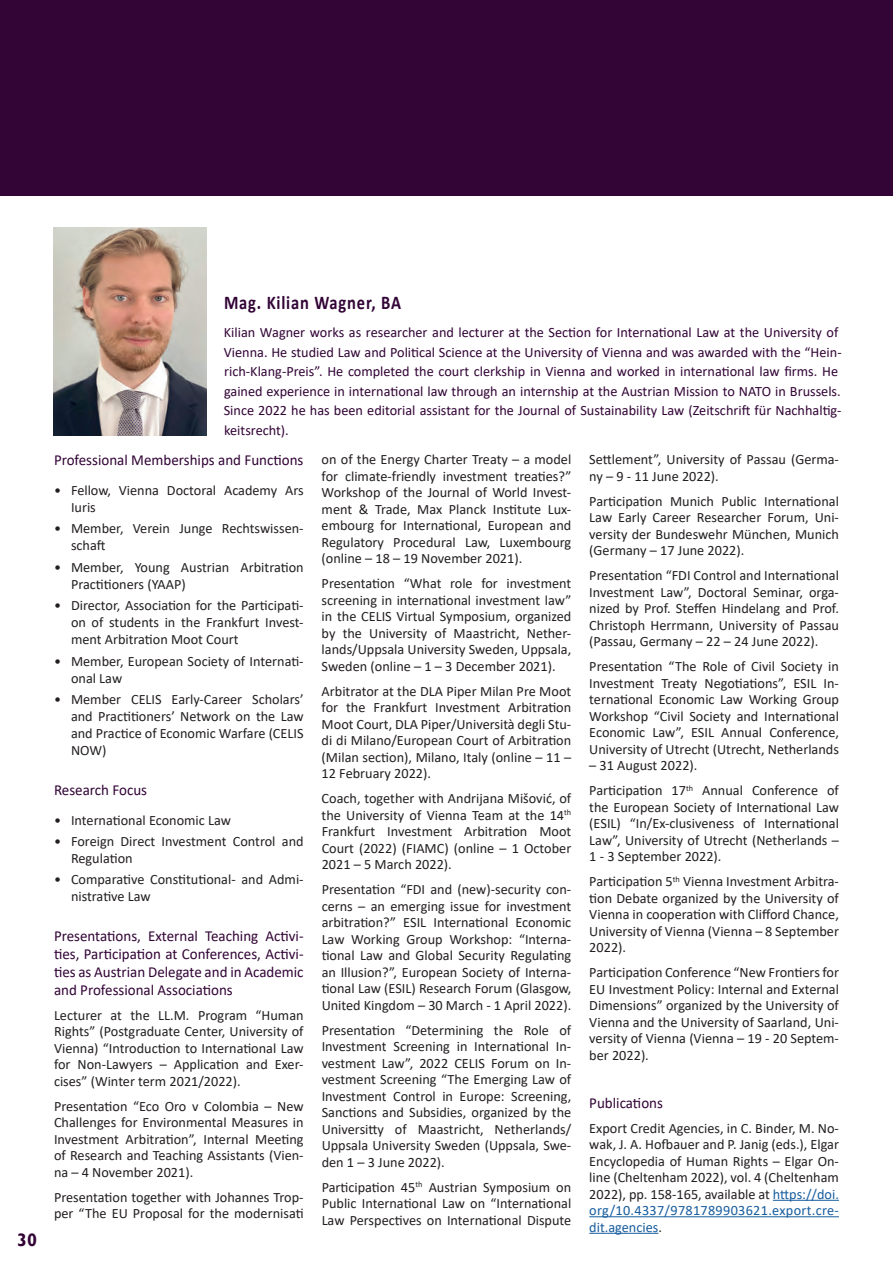
<style>
.page{position:relative;width:893px;height:1263px;background:#fff}
.page>*{position:absolute;margin:0;border:0;box-sizing:border-box;transform-origin:0 0}
.t1{font:700 19.5px "Calibri";letter-spacing:.05em;color:#320436;scale:.85 1}
.t2{font:700 18px "Gill Sans";color:#320436}
.t3{font:15.3px/18px "Calibri";color:#320436;text-align:justify}
.t4{font:14.25px/16.5px "Calibri";color:#231f20;text-align:justify}
.t5{font:14.25px/19.5px "Calibri";color:#320436}
.s1{color:#175d9e}
</style>
<div class="page">
<hr style="left:892px;top:0;width:1px;height:197px;background:#320436">
<div style="left:0;top:0;width:893px;height:196px;background:#330537"></div>
<img style="left:53px;top:227px;width:153px;height:208px">
<hr style="left:773px;top:1200px;width:66px;height:1px;background:#175d9e">
<hr style="left:589px;top:1216px;width:250px;height:1px;background:#175d9e">
<hr style="left:589px;top:1233px;width:69px;height:1px;background:#175d9e">
<p class="t2" style="left:17px;top:1229px;width:21px">30</p>
<h1 class="t1" style="left:224px;top:289px;width:210px">Mag. Kilian Wagner, BA</h1>
<p class="t5" style="left:224px;top:322px;width:619px">Kilian Wagner works as researcher and lecturer at the Section for International Law at the University of Vienna. He studied Law and Political Science at the University of Vienna and was awarded with the “Hein&shy;rich-Klang-Preis”. He completed the court clerkship in Vienna and worked in international law firms. He gained experience in international law through an internship at the Austrian Mission to NATO in Brussels.<br>Since 2022 he has been editorial assistant for the Journal of Sustainability Law (Zeitschrift für Nachhaltig&shy;keitsrecht).</p>
<p class="t3" style="left:54px;top:450px;width:251px">Professional Memberships and Functions</p>
<p class="t4" style="left:71px;top:481px;width:234px;line-height:17.1px;text-indent:-17px">• Fellow, Vienna Doctoral Academy Ars<br>Iuris</p>
<p class="t4" style="left:71px;top:519px;width:234px;line-height:17.1px;text-indent:-17px">• Member, Verein Junge Rechtswissen&shy;schaft</p>
<p class="t4" style="left:71px;top:558px;width:234px;line-height:17.1px;text-indent:-17px">• Member, Young Austrian Arbitration<br>Practitioners (YAAP)</p>
<p class="t4" style="left:71px;top:596px;width:234px;line-height:17.1px;text-indent:-17px">• Director, Association for the Participati&shy;on of students in the Frankfurt Invest&shy;ment Arbitration Moot Court</p>
<p class="t4" style="left:71px;top:652px;width:234px;line-height:17.1px;text-indent:-17px">• Member, European Society of Internati&shy;onal Law</p>
<p class="t4" style="left:71px;top:690px;width:234px;line-height:17.1px;text-indent:-17px">• Member CELIS Early-Career Scholars’ and Practitioners’ Network on the Law and Practice of Economic Warfare (CELIS NOW)</p>
<p class="t3" style="left:54px;top:780px;width:95px">Research Focus</p>
<p class="t4" style="left:54px;top:811px;width:179px">• International Economic Law</p>
<p class="t4" style="left:71px;top:832px;width:234px;line-height:17.1px;text-indent:-17px">• Foreign Direct Investment Control and<br>Regulation</p>
<p class="t4" style="left:71px;top:871px;width:234px;line-height:17.1px;text-indent:-17px">• Comparative Constitutional- and Admi&shy;nistrative Law</p>
<p class="t3" style="left:54px;top:926px;width:251px">Presentations, External Teaching Activi&shy;ties, Participation at Conferences, Activi&shy;ties as Austrian Delegate and in Academic and Professional Associations</p>
<p class="t4" style="left:54px;top:1006px;width:251px">Lecturer at the LL.M. Program “Human Rights” (Postgraduate Center, University of Vienna) “Introduction to International Law for Non-Lawyers – Application and Exer&shy;cises” (Winter term 2021/2022).</p>
<p class="t4" style="left:54px;top:1097px;width:251px">Presentation “Eco Oro v Colombia – New Challenges for Environmental Measures in Investment Arbitration”, Internal Meeting of Research and Teaching Assistants (Vien&shy;na – 4 November 2021).</p>
<p class="t4" style="left:54px;top:1188px;width:251px">Presentation together with Johannes Trop&shy;per “The EU Proposal for the modernisati</p>
<p class="t4" style="left:589px;top:451px;width:251px">Settlement”, University of Passau (Germa&shy;ny – 9 - 11 June 2022).</p>
<p class="t4" style="left:589px;top:492px;width:251px">Participation Munich Public International Law Early Career Researcher Forum, Uni&shy;versity der Bundeswehr München, Munich (Germany – 17 June 2022).</p>
<p class="t4" style="left:589px;top:567px;width:251px">Presentation “FDI Control and International Investment Law”, Doctoral Seminar, orga&shy;nized by Prof. Steffen Hindelang and Prof.<br>Christoph Herrmann, University of Passau (Passau, Germany – 22 – 24 June 2022).</p>
<p class="t4" style="left:589px;top:658px;width:251px">Presentation “The Role of Civil Society in Investment Treaty Negotiations”, ESIL In&shy;ternational Economic Law Working Group Workshop “Civil Society and International Economic Law”, ESIL Annual Conference, University of Utrecht (Utrecht, Netherlands</p>
<p class="t4" style="left:589px;top:753px;width:251px;line-height:24.9px">– 31 August 2022).<br>Participation 17<sup>th</sup> Annual Conference of</p>
<p class="t4" style="left:589px;top:798px;width:251px">the European Society of International Law (ESIL) “In/Ex-clusiveness of International Law”, University of Utrecht (Netherlands – 1 - 3 September 2022).</p>
<p class="t4" style="left:589px;top:873px;width:251px">Participation 5<sup>th</sup> Vienna Investment Arbitra&shy;tion Debate organized by the University of Vienna in cooperation with Clifford Chance, University of Vienna (Vienna – 8 September 2022).</p>
<p class="t4" style="left:589px;top:964px;width:251px">Participation Conference “New Frontiers for EU Investment Policy: Internal and External Dimensions” organized by the University of Vienna and the University of Saarland, Uni&shy;versity of Vienna (Vienna – 19 - 20 Septem&shy;ber 2022).</p>
<p class="t3" style="left:589px;top:1093px;width:75px">Publications</p>
<p class="t4" style="left:589px;top:1119px;width:251px">Export Credit Agencies, in C. Binder, M. No&shy;wak, J. A. Hofbauer and P. Janig (eds.), Elgar Encyclopedia of Human Rights – Elgar On&shy;line (Cheltenham 2022), vol. 4 (Cheltenham 2022), pp. 158-165, available at <span class="s1">https://doi. org/10.4337/9781789903621.export.cre&shy;dit.agencies</span>.</p>
<p class="t4" style="left:322px;top:451px;width:251px">on of the Energy Charter Treaty – a model for climate-friendly investment treaties?” Workshop of the Journal of World Invest&shy;ment &amp; Trade, Max Planck Institute Lux&shy;embourg for International, European and Regulatory Procedural Law, Luxembourg (online – 18 – 19 November 2021).</p>
<p class="t4" style="left:322px;top:575px;width:251px">Presentation “What role for investment screening in international investment law” in the CELIS Virtual Symposium, organized by the University of Maastricht, Nether&shy;lands/Uppsala University Sweden, Uppsala, Sweden (online – 1 – 3 December 2021).</p>
<p class="t4" style="left:322px;top:682px;width:251px">Arbitrator at the DLA Piper Milan Pre Moot for the Frankfurt Investment Arbitration Moot Court, DLA Piper/Università degli Stu&shy;di di Milano/European Court of Arbitration (Milan section), Milano, Italy (online – 11 – 12 February 2022).</p>
<p class="t4" style="left:322px;top:790px;width:251px">Coach, together with Andrijana Mišović, of the University of Vienna Team at the 14<sup>th </sup>Frankfurt Investment Arbitration Moot Court (2022) (FIAMC) (online – 1 October 2021 – 5 March 2022).</p>
<p class="t4" style="left:322px;top:881px;width:251px">Presentation “FDI and (new)-security con&shy;cerns – an emerging issue for investment arbitration?” ESIL International Economic Law Working Group Workshop: “Interna&shy;tional Law and Global Security Regulating an Illusion?”, European Society of Interna&shy;tional Law (ESIL) Research Forum (Glasgow, United Kingdom – 30 March - 1 April 2022).</p>
<p class="t4" style="left:322px;top:1021px;width:251px">Presentation “Determining the Role of Investment Screening in International In&shy;vestment Law”, 2022 CELIS Forum on In&shy;vestment Screening “The Emerging Law of Investment Control in Europe: Screening, Sanctions and Subsidies, organized by the Universitty of Maastricht, Netherlands/ Uppsala University Sweden (Uppsala, Swe&shy;den 1 – 3 June 2022).</p>
<p class="t4" style="left:322px;top:1178px;width:251px">Participation 45<sup>th</sup> Austrian Symposium on Public International Law on “International Law Perspectives on International Dispute</p>
</div>
